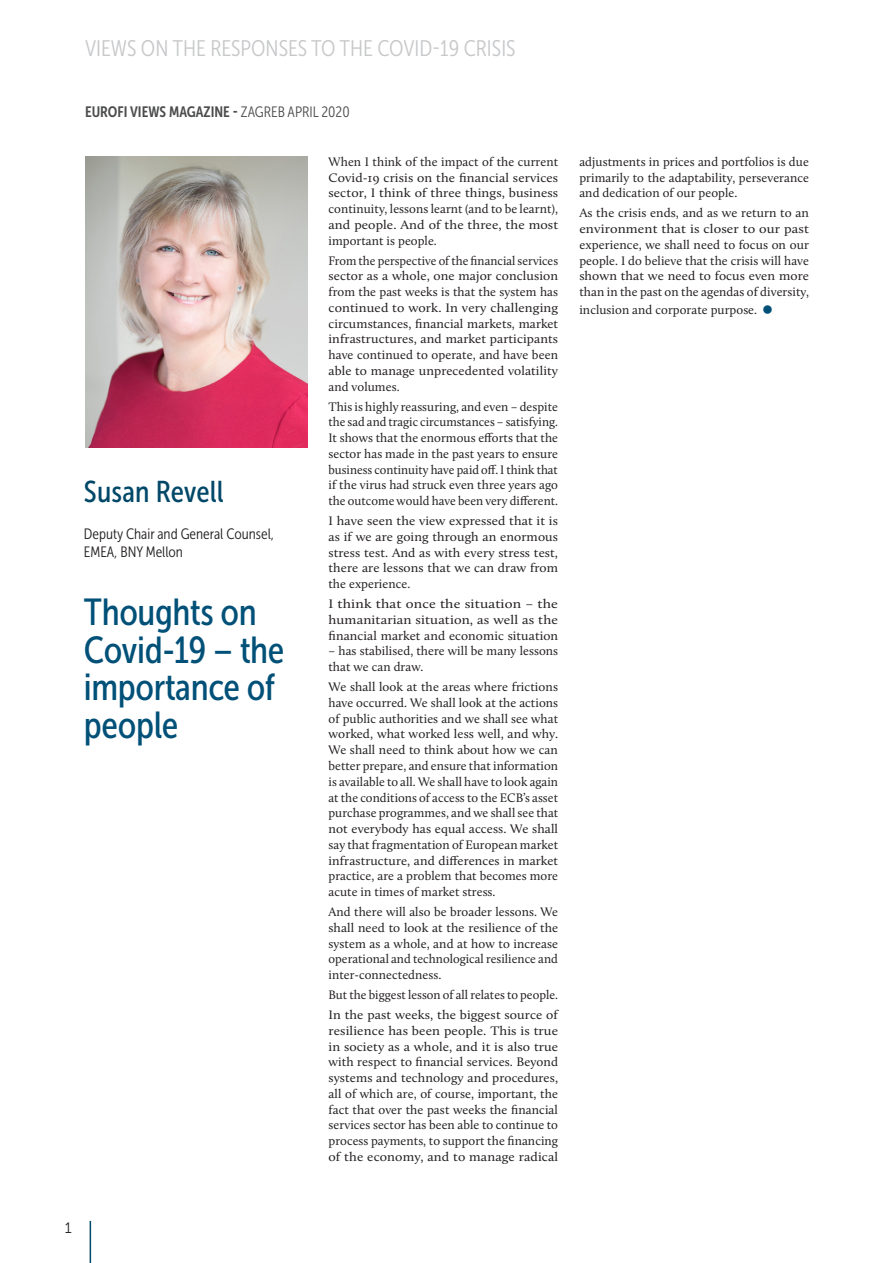
<style>
.page{position:relative;width:893px;height:1263px;background:#fff}
.page>*{position:absolute;margin:0;border:0;box-sizing:border-box;transform-origin:0 0}
.t1{font:37.5px/37.5px "Museo Sans Cond 500";letter-spacing:-.01em;color:#005078}
.BODY_TEXT{font:30px "Museo Sans Cond 500";letter-spacing:.005em;color:#004768}
.t2{font:22.5px "Museo Sans Cond 300";color:#c7c8ca}
.BODY_TEXT-2{font:15px/18px "Museo Sans Cond 300";color:#231f20}
.t3{font:15px "Museo Sans Cond 700";color:#4b4c4d}
.BULLETS{font:15px "Museo Sans 300";color:#231f20}
.BODY_TEXT-3{font:12.75px/15.8px "Calluna";letter-spacing:.005em;color:#231f20;text-align:justify}
.BODY_TEXT-4{font:12.75px/15.8px "Calluna";letter-spacing:.005em;color:#231f20;text-align:justify;scale:1.07 1}
.BODY_TEXT-5{font:12.75px/15.8px "Calluna";letter-spacing:.005em;color:#231f20;text-align:justify;scale:1.06 1}
.BODY_TEXT-6{font:12.75px/15.8px "Calluna";letter-spacing:.005em;color:#231f20;text-align:justify;scale:1.16 1}
.s1{font-family:"Museo Sans Cond 300"}
</style>
<div class="page">
<hr style="left:90px;top:1221px;width:1px;height:42px;background:#004768">
<img style="left:85px;top:156px;width:222px;height:292px">
<p class="t2" style="left:85px;top:36px;width:432px">VIEWS ON THE RESPONSES TO THE COVID-19 CRISIS</p>
<p class="t3" style="left:85px;top:103px;width:266px">EUROFI VIEWS MAGAZINE - <span class="s1">ZAGREB APRIL 2020</span></p>
<p class="BODY_TEXT" style="left:84px;top:475px;width:141px">Susan Revell</p>
<p class="BODY_TEXT-2" style="left:84px;top:525px;width:192px">Deputy Chair and General Counsel,<br>EMEA, BNY Mellon</p>
<p class="t1" style="left:84px;top:594px;width:202px">Thoughts on<br>Covid-19 – the importance of people</p>
<p class="BODY_TEXT-3" style="left:328px;top:154px;width:231px">When I think of the impact of the current Covid-19 crisis on the financial services sector, I think of three things, business continuity, lessons learnt (and to be learnt), and people. And of the three, the most important is people.</p>
<p class="BODY_TEXT-3" style="left:328px;top:252px;width:231px">From the perspective of the financial services sector as a whole, one major conclusion from the past weeks is that the system has continued to work. In very challenging circumstances, financial markets, market infrastructures, and market participants have continued to operate, and have been able to manage unprecedented volatility and volumes.</p>
<p class="BODY_TEXT-3" style="left:328px;top:398px;width:231px">This is highly reassuring, and even – despite the sad and tragic circumstances – satisfying.<br>It shows that the enormous efforts that the sector has made in the past years to ensure business continuity have paid off. I think that if the virus had struck even three years ago the outcome would have been very different.</p>
<p class="BODY_TEXT-5" style="left:328px;top:513px;width:218px">I have seen the view expressed that it is as if we are going through an enormous stress test. And as with every stress test, there are lessons that we can draw from the experience.</p>
<p class="BODY_TEXT-6" style="left:328px;top:596px;width:199px">I think that once the situation – the humanitarian situation, as well as the financial market and economic situation</p>
<p class="BODY_TEXT-3" style="left:328px;top:643px;width:231px">– has stabilised, there will be many lessons that we can draw.</p>
<p class="BODY_TEXT-3" style="left:328px;top:679px;width:231px">We shall look at the areas where frictions have occurred. We shall look at the actions of public authorities and we shall see what worked, what worked less well, and why.<br>We shall need to think about how we can better prepare, and ensure that information is available to all. We shall have to look again at the conditions of access to the ECB’s asset purchase programmes, and we shall see that not everybody has equal access. We shall say that fragmentation of European market infrastructure, and differences in market practice, are a problem that becomes more acute in times of market stress.</p>
<p class="BODY_TEXT-3" style="left:328px;top:904px;width:231px">And there will also be broader lessons. We shall need to look at the resilience of the system as a whole, and at how to increase operational and technological resilience and inter-connectedness.</p>
<p class="BODY_TEXT-3" style="left:328px;top:987px;width:231px">But the biggest lesson of all relates to people.</p>
<p class="BODY_TEXT-4" style="left:328px;top:1007px;width:216px">In the past weeks, the biggest source of resilience has been people. This is true in society as a whole, and it is also true with respect to financial services. Beyond systems and technology and procedures, all of which are, of course, important, the fact that over the past weeks the financial services sector has been able to continue to process payments, to support the financing of the economy, and to manage radical</p>
<p class="BODY_TEXT-3" style="left:579px;top:154px;width:231px">adjustments in prices and portfolios is due primarily to the adaptability, perseverance and dedication of our people.</p>
<p class="BODY_TEXT-3" style="left:579px;top:205px;width:231px">As the crisis ends, and as we return to an environment that is closer to our past experience, we shall need to focus on our people. I do believe that the crisis will have shown that we need to focus even more than in the past on the agendas of diversity,</p>
<p class="BODY_TEXT-3" style="left:579px;top:302px;width:179px">inclusion and corporate purpose.</p>
<p class="BULLETS" style="left:65px;top:1220px;width:8px">1</p>
</div>
